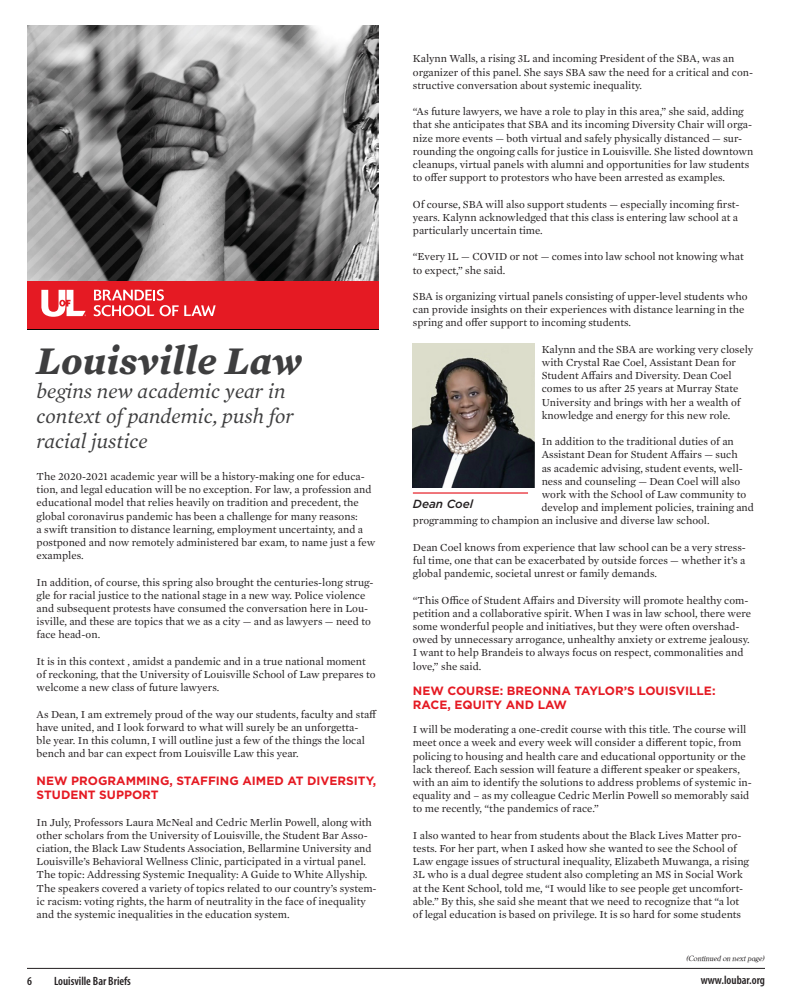
<style>
.page{position:relative;width:792px;height:1008px;background:#fff}
.page>*{position:absolute;margin:0;border:0;box-sizing:border-box;transform-origin:0 0}
.t1{font:italic 700 40px "Mercury Text G1";color:#3e3e3f}
.t2{font:italic 21px/25px "Mercury Text G1";color:#3e3e3f}
.t3{font:700 12px/14.4px "Gotham";color:#e51a23}
.t4{font:600 condensed 12px "Myriad";color:#231f20}
.t5{font:italic 500 11.8px "Gotham";color:#231f20}
.t6{font:11px/13.2px "Mercury Text G1";color:#231f20}
.Caption_Continue{font:italic 8px "Bellini RR Original";color:#231f20}
</style>
<div class="page">
<hr style="left:27px;top:968px;width:738px;height:1px;background:#231f20">
<img style="left:27px;top:25px;width:352px;height:257px">
<div style="left:27px;top:282px;width:352px;height:47px;background:#e51a23"></div>
<svg style="left:41px;top:290px;width:45px;height:27px"></svg>
<svg style="left:94px;top:289px;width:122px;height:27px"></svg>
<img style="left:413px;top:344px;width:122px;height:143px">
<hr style="left:413px;top:492px;width:115px;height:2px;background:#e51a23">
<p class="t1" style="left:37px;top:330px;width:267px">Louisville Law</p>
<p class="t2" style="left:37px;top:378px;width:259px">begins new academic year in context of pandemic, push for racial justice</p>
<p class="t6" style="left:37px;top:469px;width:340px">The 2020-2021 academic year will be a history-making one for educa&shy;tion, and legal education will be no exception. For law, a profession and educational model that relies heavily on tradition and precedent, the global coronavirus pandemic has been a challenge for many reasons:<br>a swift transition to distance learning, employment uncertainty, and a postponed and now remotely administered bar exam, to name just a few examples.</p>
<p class="t6" style="left:37px;top:575px;width:338px">In addition, of course, this spring also brought the centuries-long strug&shy;gle for racial justice to the national stage in a new way. Police violence and subsequent protests have consumed the conversation here in Lou&shy;isville, and these are topics that we as a city — and as lawyers — need to face head-on.</p>
<p class="t6" style="left:37px;top:654px;width:340px">It is in this context , amidst a pandemic and in a true national moment of reckoning, that the University of Louisville School of Law prepares to welcome a new class of future lawyers.</p>
<p class="t6" style="left:37px;top:707px;width:342px">As Dean, I am extremely proud of the way our students, faculty and staff have united, and I look forward to what will surely be an unforgetta-<br>ble year. In this column, I will outline just a few of the things the local bench and bar can expect from Louisville Law this year.</p>
<p class="t3" style="left:37px;top:773px;width:341px">NEW PROGRAMMING, STAFFING AIMED AT DIVERSITY,<br>STUDENT SUPPORT</p>
<p class="t6" style="left:37px;top:815px;width:342px">In July, Professors Laura McNeal and Cedric Merlin Powell, along with other scholars from the University of Louisville, the Student Bar Asso&shy;ciation, the Black Law Students Association, Bellarmine University and Louisville’s Behavioral Wellness Clinic, participated in a virtual panel.<br>The topic: Addressing Systemic Inequality: A Guide to White Allyship.<br>The speakers covered a variety of topics related to our country’s system&shy;ic racism: voting rights, the harm of neutrality in the face of inequality and the systemic inequalities in the education system.</p>
<p class="t6" style="left:413px;top:52px;width:342px">Kalynn Walls, a rising 3L and incoming President of the SBA, was an organizer of this panel. She says SBA saw the need for a critical and con&shy;structive conversation about systemic inequality.</p>
<p class="t6" style="left:413px;top:104px;width:342px">“As future lawyers, we have a role to play in this area,” she said, adding that she anticipates that SBA and its incoming Diversity Chair will orga&shy;nize more events — both virtual and safely physically distanced — sur&shy;rounding the ongoing calls for justice in Louisville. She listed downtown cleanups, virtual panels with alumni and opportunities for law students to offer support to protestors who have been arrested as examples.</p>
<p class="t6" style="left:413px;top:197px;width:328px;text-align:justify">Of course, SBA will also support students — especially incoming first&shy;years. Kalynn acknowledged that this class is entering law school at a particularly uncertain time.</p>
<p class="t6" style="left:413px;top:250px;width:332px">“Every 1L — COVID or not — comes into law school not knowing what to expect,” she said.</p>
<p class="t6" style="left:413px;top:289px;width:336px">SBA is organizing virtual panels consisting of upper-level students who can provide insights on their experiences with distance learning in the spring and offer support to incoming students.</p>
<p class="t6" style="left:542px;top:342px;width:213px">Kalynn and the SBA are working very closely with Crystal Rae Coel, Assistant Dean for Student Affairs and Diversity. Dean Coel comes to us after 25 years at Murray State University and brings with her a wealth of knowledge and energy for this new role.</p>
<p class="t6" style="left:542px;top:434px;width:194px">In addition to the traditional duties of an</p>
<p class="t6" style="left:542px;top:448px;width:197px">Assistant Dean for Student Affairs — such</p>
<p class="t6" style="left:542px;top:461px;width:203px">as academic advising, student events, well-</p>
<p class="t6" style="left:542px;top:474px;width:200px">ness and counseling — Dean Coel will also</p>
<p class="t6" style="left:542px;top:487px;width:206px">work with the School of Law community to</p>
<p class="t6" style="left:542px;top:500px;width:214px">develop and implement policies, training and</p>
<p class="t6" style="left:413px;top:514px;width:298px">programming to champion an inclusive and diverse law school.</p>
<p class="t6" style="left:413px;top:540px;width:334px;text-align:justify">Dean Coel knows from experience that law school can be a very stress&shy;ful time, one that can be exacerbated by outside forces — whether it’s a global pandemic, societal unrest or family demands.</p>
<p class="t6" style="left:413px;top:593px;width:340px">“This Office of Student Affairs and Diversity will promote healthy com&shy;petition and a collaborative spirit. When I was in law school, there were some wonderful people and initiatives, but they were often overshad&shy;owed by unnecessary arrogance, unhealthy anxiety or extreme jealousy.<br>I want to help Brandeis to always focus on respect, commonalities and love,” she said.</p>
<p class="t3" style="left:413px;top:683px;width:304px">NEW COURSE: BREONNA TAYLOR’S LOUISVILLE:<br>RACE, EQUITY AND LAW</p>
<p class="t6" style="left:413px;top:722px;width:340px">I will be moderating a one-credit course with this title. The course will meet once a week and every week will consider a different topic, from policing to housing and health care and educational opportunity or the lack thereof. Each session will feature a different speaker or speakers, with an aim to identify the solutions to address problems of systemic in&shy;equality and – as my colleague Cedric Merlin Powell so memorably said to me recently, “the pandemics of race.”</p>
<p class="t6" style="left:413px;top:828px;width:338px">I also wanted to hear from students about the Black Lives Matter pro&shy;tests. For her part, when I asked how she wanted to see the School of Law engage issues of structural inequality, Elizabeth Muwanga, a rising 3L who is a dual degree student also completing an MS in Social Work at the Kent School, told me, “I would like to see people get uncomfort&shy;able.” By this, she said she meant that we need to recognize that “a lot of legal education is based on privilege. It is so hard for some students</p>
<p class="t5" style="left:413px;top:497px;width:62px">Dean Coel</p>
<p class="Caption_Continue" style="left:687px;top:954px;width:80px">(Continued on next page)</p>
<p class="t4" style="left:27px;top:975px;width:6px">6</p>
<p class="t4" style="left:54px;top:975px;width:79px">Louisville Bar Briefs</p>
<p class="t4" style="left:701px;top:974px;width:66px">www.loubar.org</p>
</div>
